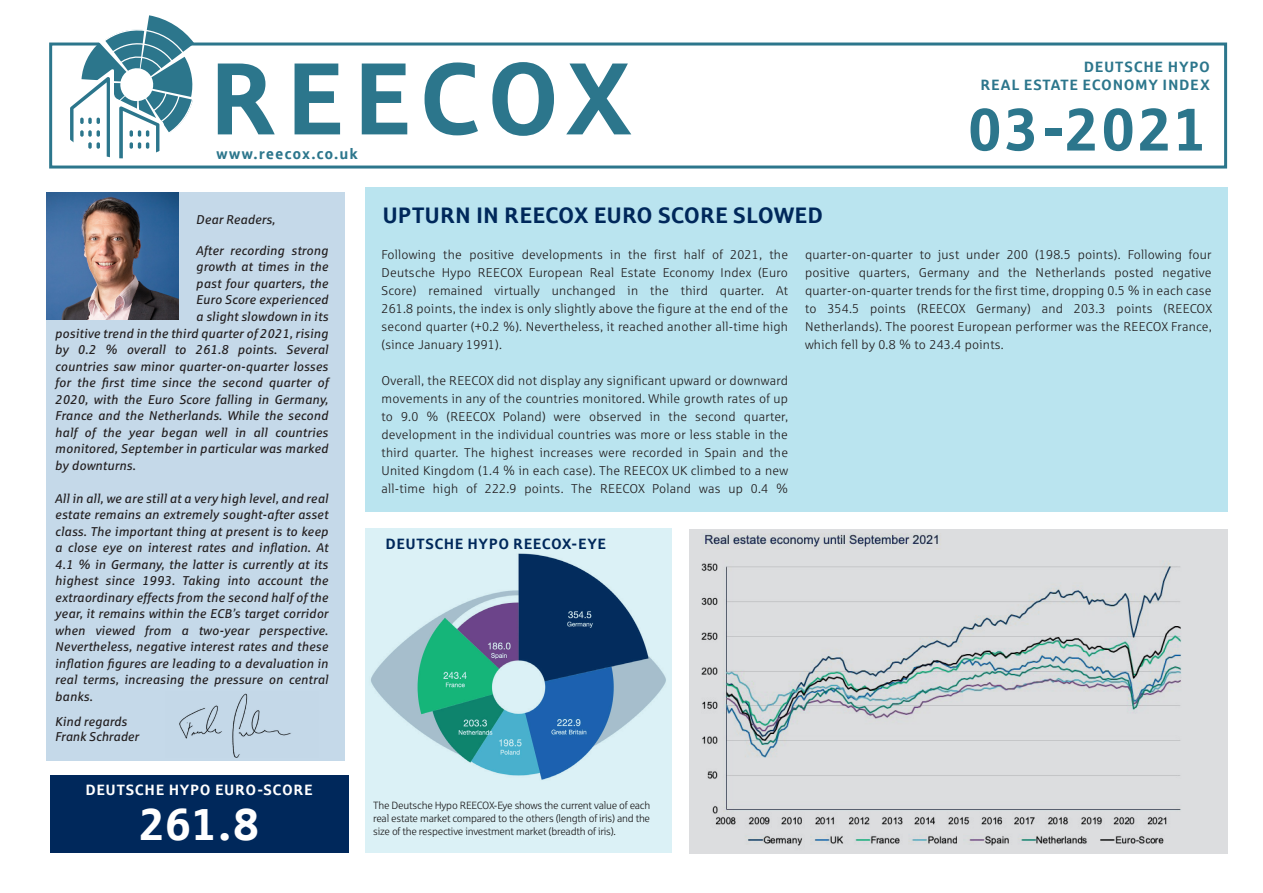
<style>
.page{position:relative;width:1263px;height:893px;background:#fff}
.page>*{position:absolute;margin:0;border:0;box-sizing:border-box;transform-origin:0 0}
.t1{font:700 102px "Sparkasse Rg";letter-spacing:.075em;color:#2c768c}
.t2{font:700 60px "Sparkasse Rg";letter-spacing:.03em;color:#2c768c}
.t3{font:700 45px "Sparkasse Rg";color:#fff}
.t4{font:700 22.5px "Sparkasse Rg";color:#00285b}
.t5{font:700 15px "Sparkasse Rg";letter-spacing:.05em;color:#2c768c}
.t6{font:700 15px "Sparkasse Rg";letter-spacing:.04em;color:#fff}
.t7{font:700 15px "Sparkasse Rg";letter-spacing:.035em;color:#00285b}
.t8{font:12.75px/18px "Sparkasse Lt";letter-spacing:.02em;color:#231f20;text-align:justify}
.t9{font:italic 12.75px/16.5px "Sparkasse Rg";letter-spacing:.01em;color:#231f20;text-align:justify}
.t10{font:10.5px/12.6px "Sparkasse Lt";letter-spacing:-.02em;color:#231f20;text-align:justify}
</style>
<div class="page">
<div style="left:49px;top:43px;width:1178px;height:126px;border:3px solid #2c768c"></div>
<svg style="left:54px;top:15px;width:147px;height:143px"></svg>
<div style="left:365px;top:187px;width:862px;height:324px;background:#bae4ef"></div>
<div style="left:689px;top:529px;width:538px;height:324px;background:#dcdddf"></div>
<img style="left:701px;top:533px;width:494px;height:319px">
<div style="left:50px;top:775px;width:298px;height:77px;background:#00285b"></div>
<div style="left:365px;top:528px;width:307px;height:324px;background:#dbf1f6"></div>
<div style="left:47px;top:192px;width:298px;height:569px;background:#c5d9e9"></div>
<img style="left:47px;top:192px;width:132px;height:127px">
<img style="left:165px;top:691px;width:154px;height:66px">
<img style="left:371px;top:554px;width:295px;height:226px">
<p class="t1" style="left:209px;top:34px;width:425px">REECOX</p>
<p class="t5" style="left:216px;top:145px;width:143px">www.reecox.co.uk</p>
<p class="t5" style="left:1084px;top:57px;width:128px">DEUTSCHE HYPO</p>
<p class="t5" style="left:980px;top:75px;width:231px">REAL ESTATE ECONOMY INDEX</p>
<p class="t2" style="left:967px;top:91px;width:241px">03-2021</p>
<p class="t9" style="left:196px;top:211px;width:81px">Dear Readers,</p>
<p class="t9" style="left:196px;top:242px;width:134px">After recording strong</p>
<p class="t9" style="left:196px;top:258px;width:134px">growth at times in the</p>
<p class="t9" style="left:196px;top:275px;width:134px">past four quarters, the</p>
<p class="t9" style="left:196px;top:291px;width:134px">Euro Score experienced</p>
<p class="t9" style="left:196px;top:308px;width:134px">a slight slowdown in its</p>
<p class="t9" style="left:55px;top:324px;width:275px">positive trend in the third quarter of 2021, rising</p>
<p class="t9" style="left:55px;top:341px;width:275px">by 0.2 % overall to 261.8 points. Several</p>
<p class="t9" style="left:55px;top:357px;width:275px">countries saw minor quarter-on-quarter losses</p>
<p class="t9" style="left:55px;top:374px;width:275px">for the first time since the second quarter of</p>
<p class="t9" style="left:55px;top:390px;width:275px">2020, with the Euro Score falling in Germany,</p>
<p class="t9" style="left:55px;top:407px;width:275px">France and the Netherlands. While the second</p>
<p class="t9" style="left:55px;top:423px;width:275px">half of the year began well in all countries</p>
<p class="t9" style="left:55px;top:440px;width:275px">monitored, September in particular was marked</p>
<p class="t9" style="left:55px;top:456px;width:82px">by downturns.</p>
<p class="t9" style="left:55px;top:489px;width:275px">All in all, we are still at a very high level, and real estate remains an extremely sought-after asset class. The important thing at present is to keep a close eye on interest rates and inflation. At 4.1 % in Germany, the latter is currently at its highest since 1993. Taking into account the extraordinary effects from the second half of the year, it remains within the ECB’s target corridor when viewed from a two-year perspective.<br>Nevertheless, negative interest rates and these inflation figures are leading to a devaluation in real terms, increasing the pressure on central banks.</p>
<p class="t9" style="left:55px;top:713px;width:73px">Kind regards</p>
<p class="t9" style="left:55px;top:728px;width:85px">Frank Schrader</p>
<p class="t4" style="left:382px;top:201px;width:442px">UPTURN IN REECOX EURO SCORE SLOWED</p>
<p class="t8" style="left:381px;top:245px;width:408px">Following the positive developments in the first half of 2021, the Deutsche Hypo REECOX European Real Estate Economy Index (Euro Score) remained virtually unchanged in the third quarter. At 261.8 points, the index is only slightly above the figure at the end of the second quarter (+0.2 %). Nevertheless, it reached another all-time high (since January 1991).</p>
<p class="t8" style="left:381px;top:371px;width:408px">Overall, the REECOX did not display any significant upward or downward movements in any of the countries monitored. While growth rates of up to 9.0 % (REECOX Poland) were observed in the second quarter, development in the individual countries was more or less stable in the third quarter. The highest increases were recorded in Spain and the United Kingdom (1.4 % in each case). The REECOX UK climbed to a new all-time high of 222.9 points. The REECOX Poland was up 0.4 %</p>
<p class="t8" style="left:805px;top:245px;width:409px">quarter-on-quarter to just under 200 (198.5 points). Following four positive quarters, Germany and the Netherlands posted negative quarter-on-quarter trends for the first time, dropping 0.5 % in each case to 354.5 points (REECOX Germany) and 203.3 points (REECOX Netherlands). The poorest European performer was the REECOX France, which fell by 0.8 % to 243.4 points.</p>
<p class="t7" style="left:386px;top:535px;width:222px">DEUTSCHE HYPO REECOX-EYE</p>
<p class="t6" style="left:85px;top:780px;width:229px">DEUTSCHE HYPO EURO-SCORE</p>
<p class="t3" style="left:139px;top:795px;width:121px">261.8</p>
<p class="t10" style="left:373px;top:799px;width:279px">The Deutsche Hypo REECOX-Eye shows the current value of each real estate market compared to the others (length of iris) and the size of the respective investment market (breadth of iris).</p>
</div>
